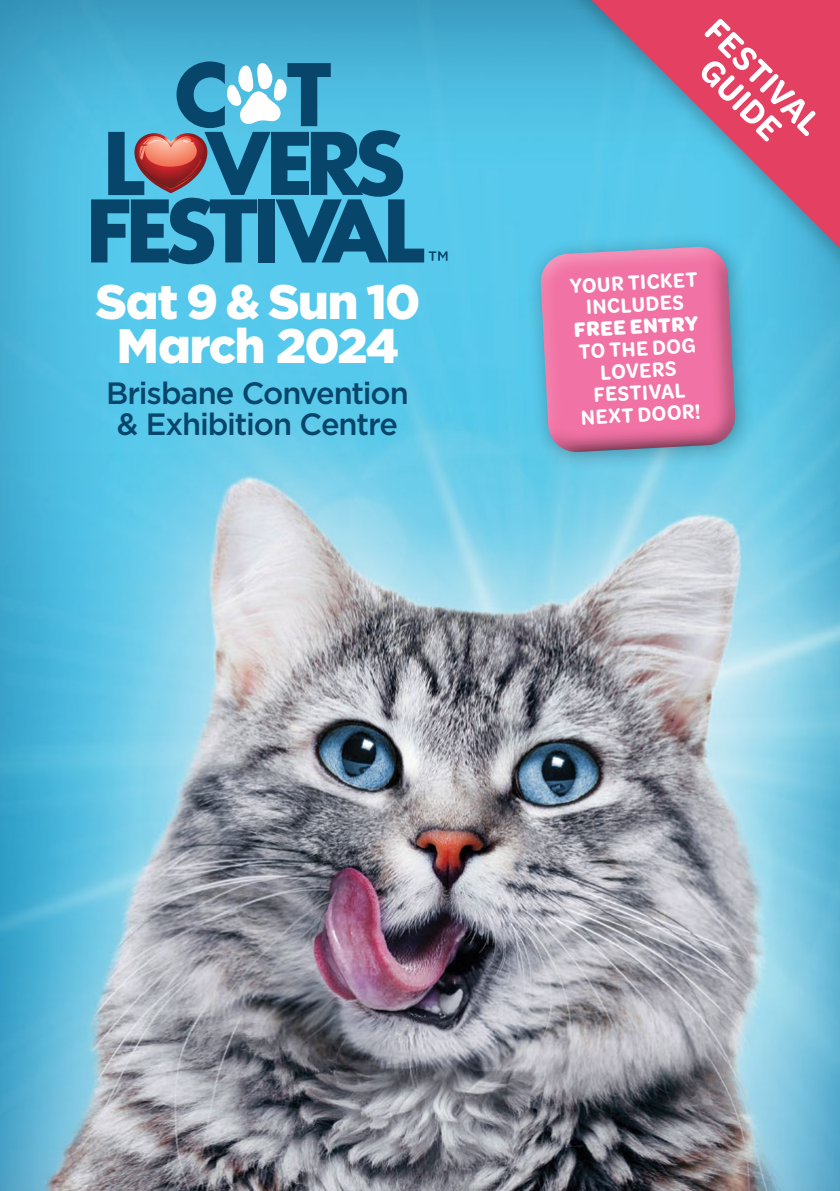
<style>
.page{position:relative;width:840px;height:1191px;background:#fff}
.page>*{position:absolute;margin:0;border:0;box-sizing:border-box;transform-origin:0 0}
.t1{font:900 48.4px/44px "Gotham";letter-spacing:-.03em;color:#fff;text-align:center}
.t2{font:600 36px/32px "Omnes Semi Cond";color:#fff;text-align:center}
.t3{font:500 30.8px/30.8px "Gotham";letter-spacing:-.04em;color:#07456b;text-align:center}
.t4{font:600 22px/22px "Omnes Semi Cond";color:#fff;text-align:center}
.t5{font:700 22px "Omnes Semi Cond";color:#fff}
</style>
<div class="page">
<img style="left:0;top:0;width:839px;height:1191px">
<div style="left:553px;top:0;width:286px;height:285px;background:#000;opacity:.21"></div>
<svg style="left:591px;top:0;width:248px;height:248px;background:#9d7d9e"></svg>
<svg style="left:91px;top:61px;width:356px;height:203px;background:#4192b4"></svg>
<div style="left:524px;top:230px;width:232px;height:242px;background:#000;opacity:.3"></div>
<div style="left:521px;top:232px;width:222px;height:216px;background:#57c9eb"></div>
<svg style="left:525px;top:242px;width:231px;height:213px;background:#c384b0"></svg>
<h1 class="t1" style="left:95px;top:280px;width:326px">Sat 9 &amp; Sun 10<br>March 2024</h1>
<h3 class="t3" style="left:106px;top:377px;width:304px">Brisbane Convention &amp; Exhibition Centre</h3>
<h2 class="t2" style="left:723px;top:12px;width:149px;rotate:45deg">FESTIVAL<br>GUIDE</h2>
<p class="t4" style="left:569px;top:274px;width:129px;rotate:-3deg">YOUR TICKET<br>INCLUDES</p>
<p class="t5" style="left:573px;top:314px;width:125px;rotate:-3deg">FREE ENTRY</p>
<p class="t4" style="left:576px;top:339px;width:121px;rotate:-3deg">TO THE DOG<br>LOVERS<br>FESTIVAL<br>NEXT DOOR!</p>
</div>
